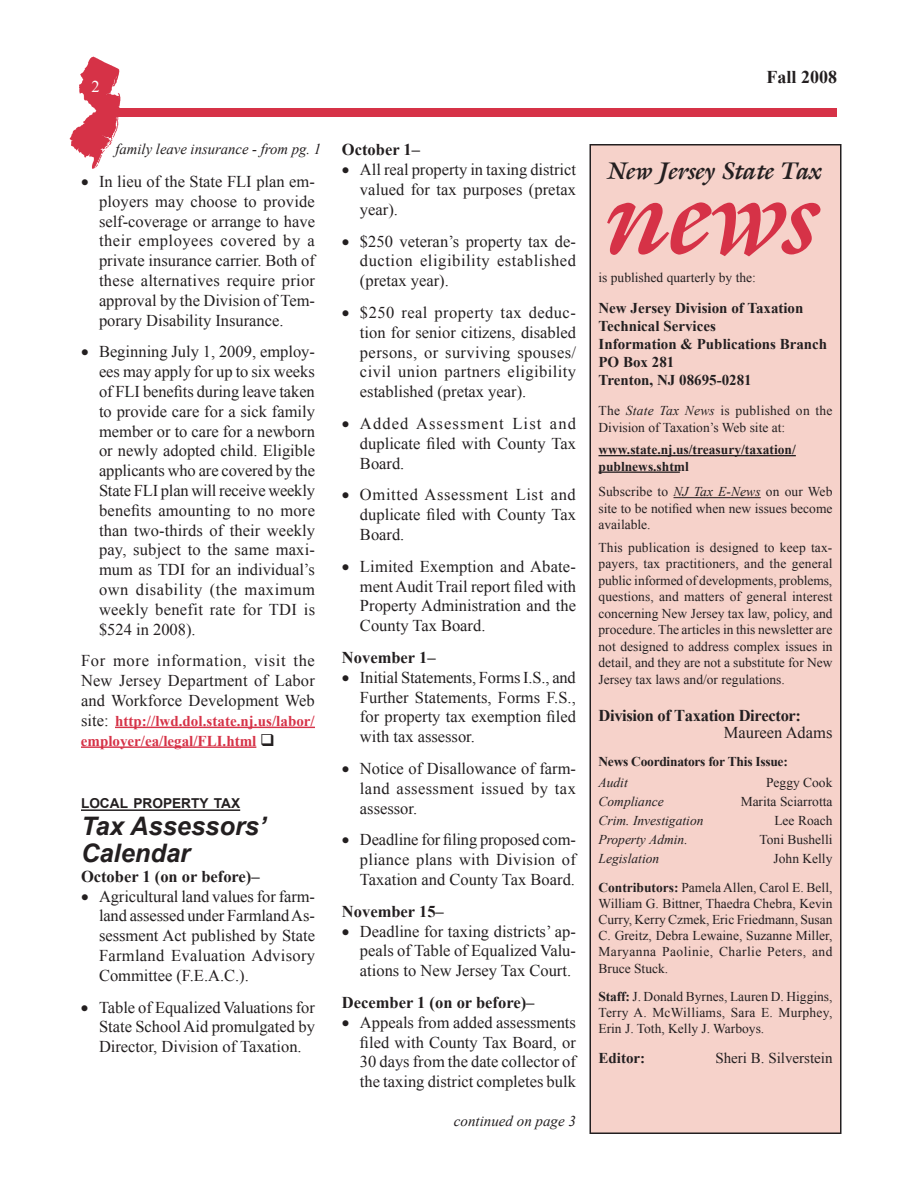
<style>
.page{position:relative;width:918px;height:1188px;background:#fff}
.page>*{position:absolute;margin:0;border:0;box-sizing:border-box;transform-origin:0 0}
.t1{font:108px "Joulliard Bold Italic SWFTE";color:#d63247}
.t2{font:italic 700 25.5px/27px "Arial";color:#231f20}
.t3{font:24px "Joulliard Bold Italic SWFTE";color:#231f20}
.t4{font:700 18px "Times New Roman";color:#231f20}
.t5{font:16.5px/19.8px "Times New Roman";color:#231f20;text-align:justify}
.t6{font:700 16.5px "Times New Roman";color:#231f20}
.t7{font:700 16.5px "Times New Roman";letter-spacing:-.02em;color:#231f20}
.t8{font:16.5px "Times New Roman";color:#fff}
.t9{font:700 15px/18px "Times New Roman";color:#231f20}
.t10{font:700 15px/19.8px "Times New Roman";color:#d63247}
.t11{font:italic 15px "Times New Roman";color:#231f20}
.t12{font:15px "Times New Roman";color:#231f20}
.t13{font:700 13.65px "Arial";color:#231f20}
.t14{font:13.5px/16.5px "Times New Roman";color:#231f20;text-align:justify}
.t15{font:italic 13.5px "Times New Roman";color:#231f20}
.t16{font:700 13.5px/16.5px "Times New Roman";color:#231f20}
.t17{font:700 13.5px "Times New Roman";letter-spacing:-.02em;color:#231f20}
.s1{font-weight:400;font-size:16.5px;color:#231f20}
.s2{color:#231f20}
.s3{font-style:italic}
.s4{font-style:inherit}
.s5{font-weight:700}
</style>
<div class="page">
<div style="left:112px;top:108px;width:725px;height:9px;background:#d63247"></div>
<img style="left:69px;top:56px;width:52px;height:113px">
<div style="left:590px;top:145px;width:251px;height:988px;background:#f6d2ca"></div>
<hr style="left:598px;top:455px;width:198px;height:1px;background:#231f20">
<hr style="left:598px;top:472px;width:82px;height:1px;background:#231f20">
<hr style="left:674px;top:497px;width:87px;height:1px;background:#231f20">
<div style="left:590px;top:144px;width:252px;height:990px;border:2px solid #231f20"></div>
<hr style="left:115px;top:727px;width:200px;height:1px;background:#d63247">
<hr style="left:81px;top:746px;width:175px;height:2px;background:#d63247">
<hr style="left:81px;top:809px;width:159px;height:2px;background:#231f20">
<p class="t8" style="left:92px;top:75px;width:10px">2</p>
<p class="t11" style="left:116px;top:139px;width:207px">family leave insurance - from pg. 1</p>
<p class="t5" style="left:99px;top:171px;width:218px;text-indent:-18px">• In lieu of the State FLI plan em&shy;ployers may choose to provide self-coverage or arrange to have their employees covered by a private insurance carrier. Both of these alternatives require prior approval by the Division of Tem&shy;porary Disability Insurance.</p>
<p class="t5" style="left:99px;top:342px;width:218px;text-indent:-18px">• Beginning July 1, 2009, employ&shy;ees may apply for up to six weeks of FLI benefits during leave taken to provide care for a sick family member or to care for a newborn or newly adopted child. Eligible applicants who are covered by the State FLI plan will receive weekly benefits amounting to no more than two-thirds of their weekly pay, subject to the same maxi&shy;mum as TDI for an individual’s own disability (the maximum weekly benefit rate for TDI is $524 in 2008).</p>
<p class="t5" style="left:81px;top:651px;width:235px">For more information, visit the New Jersey Department of Labor and Workforce Development Web</p>
<p class="t10" style="left:81px;top:710px;width:235px"><span class="s1">site:</span> http://lwd.dol.state.nj.us/labor/ employer/ea/legal/FLI.html <span class="s2">❑</span></p>
<p class="t13" style="left:81px;top:794px;width:161px">LOCAL PROPERTY TAX</p>
<h2 class="t2" style="left:81px;top:813px;width:187px">Tax Assessors’<br>Calendar</h2>
<p class="t6" style="left:81px;top:865px;width:180px">October 1 (on or before)–</p>
<p class="t5" style="left:99px;top:886px;width:218px;text-indent:-18px">• Agricultural land values for farm&shy;land assessed under Farmland As&shy;sessment Act published by State Farmland Evaluation Advisory Committee (F.E.A.C.).</p>
<p class="t5" style="left:99px;top:997px;width:218px;text-indent:-18px">• Table of Equalized Valuations for State School Aid promulgated by Director, Division of Taxation.</p>
<p class="t4" style="left:767px;top:64px;width:72px">Fall 2008</p>
<p class="t6" style="left:342px;top:139px;width:80px">October 1–</p>
<p class="t5" style="left:360px;top:160px;width:218px;text-indent:-18px">• All real property in taxing district valued for tax purposes (pretax year).</p>
<p class="t5" style="left:360px;top:231px;width:217px;text-indent:-18px">• $250 veteran’s property tax de&shy;duction eligibility established (pretax year).</p>
<p class="t5" style="left:360px;top:302px;width:218px;text-indent:-18px">• $250 real property tax deduc&shy;tion for senior citizens, disabled persons, or surviving spouses/ civil union partners eligibility established (pretax year).</p>
<p class="t5" style="left:360px;top:413px;width:218px;text-indent:-18px">• Added Assessment List and duplicate filed with County Tax Board.</p>
<p class="t5" style="left:360px;top:485px;width:217px;text-indent:-18px">• Omitted Assessment List and duplicate filed with County Tax Board.</p>
<p class="t5" style="left:360px;top:556px;width:218px;text-indent:-18px">• Limited Exemption and Abate&shy;ment Audit Trail report filed with Property Administration and the County Tax Board.</p>
<p class="t6" style="left:342px;top:646px;width:95px">November 1–</p>
<p class="t5" style="left:360px;top:667px;width:218px;text-indent:-18px">• Initial Statements, Forms I.S., and Further Statements, Forms F.S., for property tax exemption filed with tax assessor.</p>
<p class="t5" style="left:360px;top:758px;width:218px;text-indent:-18px">• Notice of Disallowance of farm&shy;land assessment issued by tax assessor.</p>
<p class="t5" style="left:360px;top:830px;width:217px;text-indent:-18px">• Deadline for filing proposed com&shy;pliance plans with Division of Taxation and County Tax Board.</p>
<p class="t6" style="left:342px;top:900px;width:103px">November 15–</p>
<p class="t5" style="left:360px;top:921px;width:218px;text-indent:-18px">• Deadline for taxing districts’ ap&shy;peals of Table of Equalized Valu&shy;ations to New Jersey Tax Court.</p>
<p class="t6" style="left:342px;top:991px;width:194px">December 1 (on or before)–</p>
<p class="t5" style="left:360px;top:1012px;width:218px;text-indent:-18px">• Appeals from added assessments filed with County Tax Board, or 30 days from the date collector of the taxing district completes bulk</p>
<p class="t11" style="left:454px;top:1111px;width:124px">continued on page 3</p>
<h3 class="t3" style="left:609px;top:154px;width:215px">New Jersey State Tax</h3>
<h1 class="t1" style="left:609px;top:146px;width:214px">news</h1>
<p class="t14" style="left:598px;top:269px;width:159px">is published quarterly by the:</p>
<p class="t9" style="left:598px;top:299px;width:230px">New Jersey Division of Taxation<br>Technical Services<br>Information &amp; Publications Branch<br>PO Box 281<br>Trenton, NJ 08695-0281</p>
<p class="t14" style="left:598px;top:402px;width:236px">The <span class="s3">State Tax News</span> is published on the<br>Division of Taxation’s Web site at:</p>
<p class="t16" style="left:598px;top:441px;width:199px">www.state.nj.us/treasury/taxation/ publnews.<span class="s4">s</span>htm<span class="s4">l</span></p>
<p class="t14" style="left:598px;top:483px;width:236px">Subscribe to <span class="s3">NJ Tax E-News</span> on our Web site to be notified when new issues become available.</p>
<p class="t14" style="left:599px;top:539px;width:236px">This publication is designed to keep tax&shy;payers, tax practitioners, and the general public informed of developments, problems, questions, and matters of general interest concerning New Jersey tax law, policy, and procedure. The articles in this newsletter are not designed to address complex issues in detail, and they are not a substitute for New Jersey tax laws and/or regulations.</p>
<p class="t7" style="left:598px;top:704px;width:204px">Division of Taxation Director:</p>
<p class="t5" style="left:724px;top:722px;width:110px">Maureen Adams</p>
<p class="t17" style="left:598px;top:752px;width:191px">News Coordinators for This Issue:</p>
<p class="t15" style="left:598px;top:773px;width:31px">Audit</p>
<p class="t14" style="left:766px;top:774px;width:68px">Peggy Cook</p>
<p class="t15" style="left:598px;top:792px;width:67px">Compliance</p>
<p class="t14" style="left:741px;top:793px;width:93px">Marita Sciarrotta</p>
<p class="t15" style="left:598px;top:811px;width:107px">Crim. Investigation</p>
<p class="t14" style="left:774px;top:812px;width:60px">Lee Roach</p>
<p class="t15" style="left:599px;top:830px;width:91px">Property Admin.</p>
<p class="t14" style="left:760px;top:831px;width:74px">Toni Bushelli</p>
<p class="t15" style="left:598px;top:850px;width:62px">Legislation</p>
<p class="t14" style="left:598px;top:845px;width:236px;line-height:28.2px;text-align:right">John Kelly<br><span class="s5">Contributors:</span> Pamela Allen, Carol E. Bell,</p>
<p class="t14" style="left:598px;top:895px;width:236px">William G. Bittner, Thaedra Chebra, Kevin Curry, Kerry Czmek, Eric Friedmann, Susan C. Greitz, Debra Lewaine, Suzanne Miller, Maryanna Paolinie, Charlie Peters, and Bruce Stuck.</p>
<p class="t14" style="left:598px;top:988px;width:236px"><span class="s5">Staff:</span> J. Donald Byrnes, Lauren D. Higgins, Terry A. McWilliams, Sara E. Murphey, Erin J. Toth, Kelly J. Warboys.</p>
<p class="t9" style="left:598px;top:1049px;width:48px">Editor:</p>
<p class="t12" style="left:715px;top:1048px;width:119px">Sheri B. Silverstein</p>
</div>
